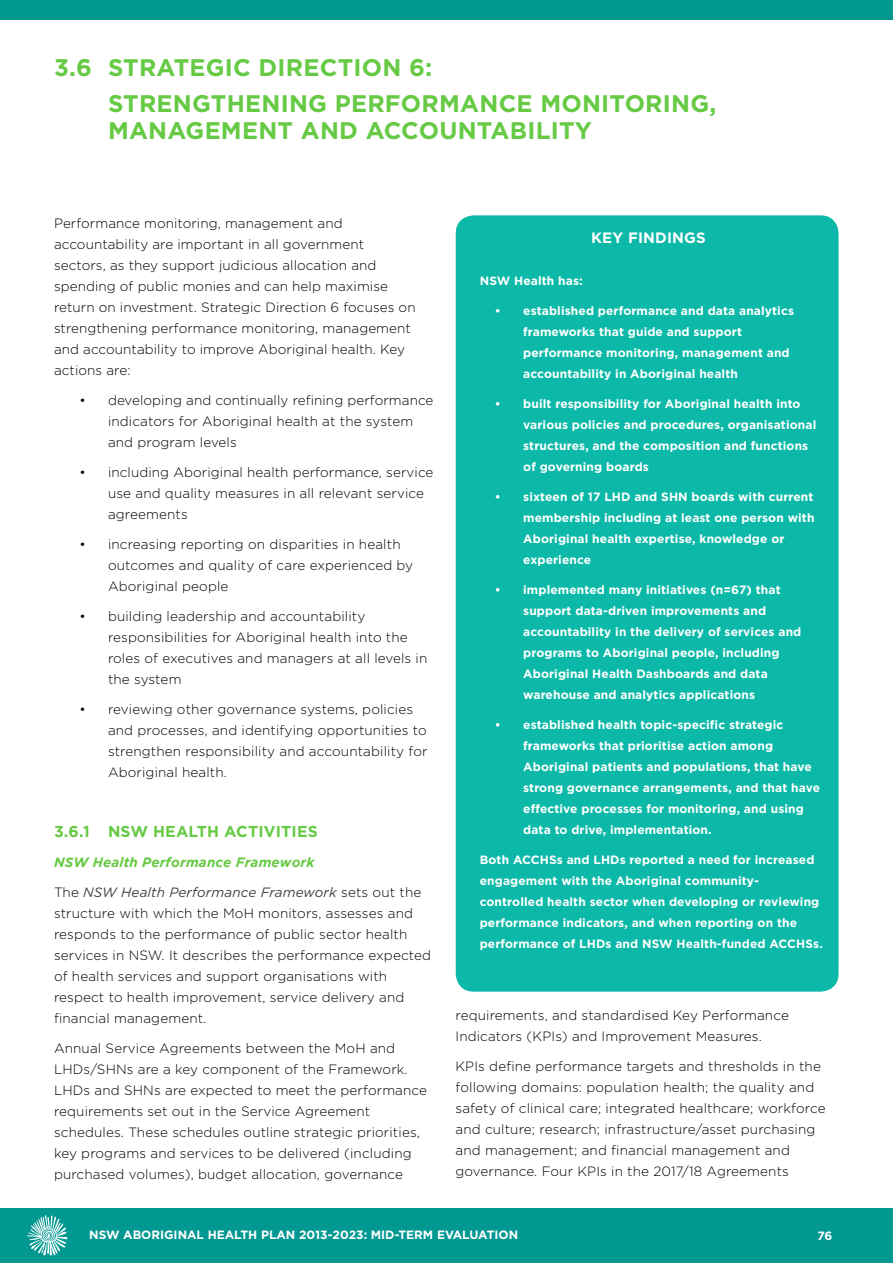
<style>
.page{position:relative;width:893px;height:1263px;background:#fff}
.page>*{position:absolute;margin:0;border:0;box-sizing:border-box;transform-origin:0 0}
.t1{font:700 24px/36px "Gotham";letter-spacing:.01em;color:#67ca45}
.t2{font:700 15.75px "Gotham";letter-spacing:.01em;color:#67ca45}
.t3{font:700 15px "Gotham";letter-spacing:.01em;color:#fff}
.t4{font:300 13.5px/21px "Gotham";letter-spacing:.01em;color:#000}
.t5{font:italic 700 13.5px "Gotham";letter-spacing:.01em;color:#67ca45}
.t6{font:700 12px/21px "Gotham";letter-spacing:.01em;color:#fff}
.s1{font-weight:400;font-style:italic;color:#414042}
</style>
<div class="page">
<div style="left:0;top:1209px;width:893px;height:54px;background:#009891"></div>
<svg style="left:27px;top:1215px;width:41px;height:40px"></svg>
<div style="left:456px;top:215px;width:382px;height:777px;background:#0cb9a8;border-radius:18px"></div>
<div style="left:0;top:0;width:893px;height:19px;background:#009891"></div>
<h1 class="t1" style="left:108px;top:49px;width:610px;text-indent:-54px">3.6 STRATEGIC DIRECTION 6:<br>STRENGTHENING PERFORMANCE MONITORING,</h1>
<h1 class="t1" style="left:108px;top:112px;width:486px">MANAGEMENT AND ACCOUNTABILITY</h1>
<p class="t4" style="left:54px;top:213px;width:363px">Performance monitoring, management and accountability are important in all government sectors, as they support judicious allocation and spending of public monies and can help maximise return on investment. Strategic Direction 6 focuses on strengthening performance monitoring, management and accountability to improve Aboriginal health. Key actions are:</p>
<p class="t4" style="left:108px;top:390px;width:327px;text-indent:-28px">• developing and continually refining performance indicators for Aboriginal health at the system and program levels</p>
<p class="t4" style="left:108px;top:462px;width:327px;text-indent:-28px">• including Aboriginal health performance, service use and quality measures in all relevant service agreements</p>
<p class="t4" style="left:108px;top:534px;width:307px;text-indent:-28px">• increasing reporting on disparities in health outcomes and quality of care experienced by<br>Aboriginal people</p>
<p class="t4" style="left:108px;top:606px;width:321px;text-indent:-28px">• building leadership and accountability responsibilities for Aboriginal health into the roles of executives and managers at all levels in the system</p>
<p class="t4" style="left:108px;top:699px;width:321px;text-indent:-28px">• reviewing other governance systems, policies and processes, and identifying opportunities to strengthen responsibility and accountability for Aboriginal health.</p>
<p class="t2" style="left:54px;top:822px;width:265px">3.6.1 NSW HEALTH ACTIVITIES</p>
<p class="t5" style="left:54px;top:855px;width:262px">NSW Health Performance Framework</p>
<p class="t4" style="left:54px;top:882px;width:379px">The <span class="s1">NSW Health Performance Framework</span> sets out the structure with which the MoH monitors, assesses and responds to the performance of public sector health services in NSW. It describes the performance expected of health services and support organisations with respect to health improvement, service delivery and financial management.</p>
<p class="t4" style="left:54px;top:1038px;width:375px">Annual Service Agreements between the MoH and LHDs/SHNs are a key component of the Framework.<br>LHDs and SHNs are expected to meet the performance requirements set out in the Service Agreement schedules. These schedules outline strategic priorities, key programs and services to be delivered (including purchased volumes), budget allocation, governance</p>
<p class="t3" style="left:591px;top:229px;width:116px">KEY FINDINGS</p>
<p class="t6" style="left:480px;top:270px;width:105px">NSW Health has:</p>
<p class="t6" style="left:523px;top:300px;width:272px;text-indent:-28px">• established performance and data analytics frameworks that guide and support performance monitoring, management and accountability in Aboriginal health</p>
<p class="t6" style="left:523px;top:393px;width:295px;text-indent:-28px">• built responsibility for Aboriginal health into various policies and procedures, organisational structures, and the composition and functions of governing boards</p>
<p class="t6" style="left:523px;top:486px;width:293px;text-indent:-28px">• sixteen of 17 LHD and SHN boards with current membership including at least one person with Aboriginal health expertise, knowledge or experience</p>
<p class="t6" style="left:523px;top:579px;width:280px;text-indent:-28px">• implemented many initiatives (n=67) that support data-driven improvements and accountability in the delivery of services and programs to Aboriginal people, including Aboriginal Health Dashboards and data warehouse and analytics applications</p>
<p class="t6" style="left:523px;top:714px;width:298px;text-indent:-28px">• established health topic-specific strategic frameworks that prioritise action among Aboriginal patients and populations, that have strong governance arrangements, and that have effective processes for monitoring, and using data to drive, implementation.</p>
<p class="t6" style="left:480px;top:849px;width:345px">Both ACCHSs and LHDs reported a need for increased engagement with the Aboriginal community&shy;controlled health sector when developing or reviewing performance indicators, and when reporting on the performance of LHDs and NSW Health-funded ACCHSs.</p>
<p class="t4" style="left:455px;top:1005px;width:335px">requirements, and standardised Key Performance<br>Indicators (KPIs) and Improvement Measures.</p>
<p class="t4" style="left:455px;top:1056px;width:372px">KPIs define performance targets and thresholds in the following domains: population health; the quality and safety of clinical care; integrated healthcare; workforce and culture; research; infrastructure/asset purchasing and management; and financial management and governance. Four KPIs in the 2017/18 Agreements</p>
<p class="t6" style="left:89px;top:1224px;width:430px">NSW ABORIGINAL HEALTH PLAN 2013-2023: MID-TERM EVALUATION</p>
<p class="t6" style="left:817px;top:1225px;width:17px">76</p>
</div>
